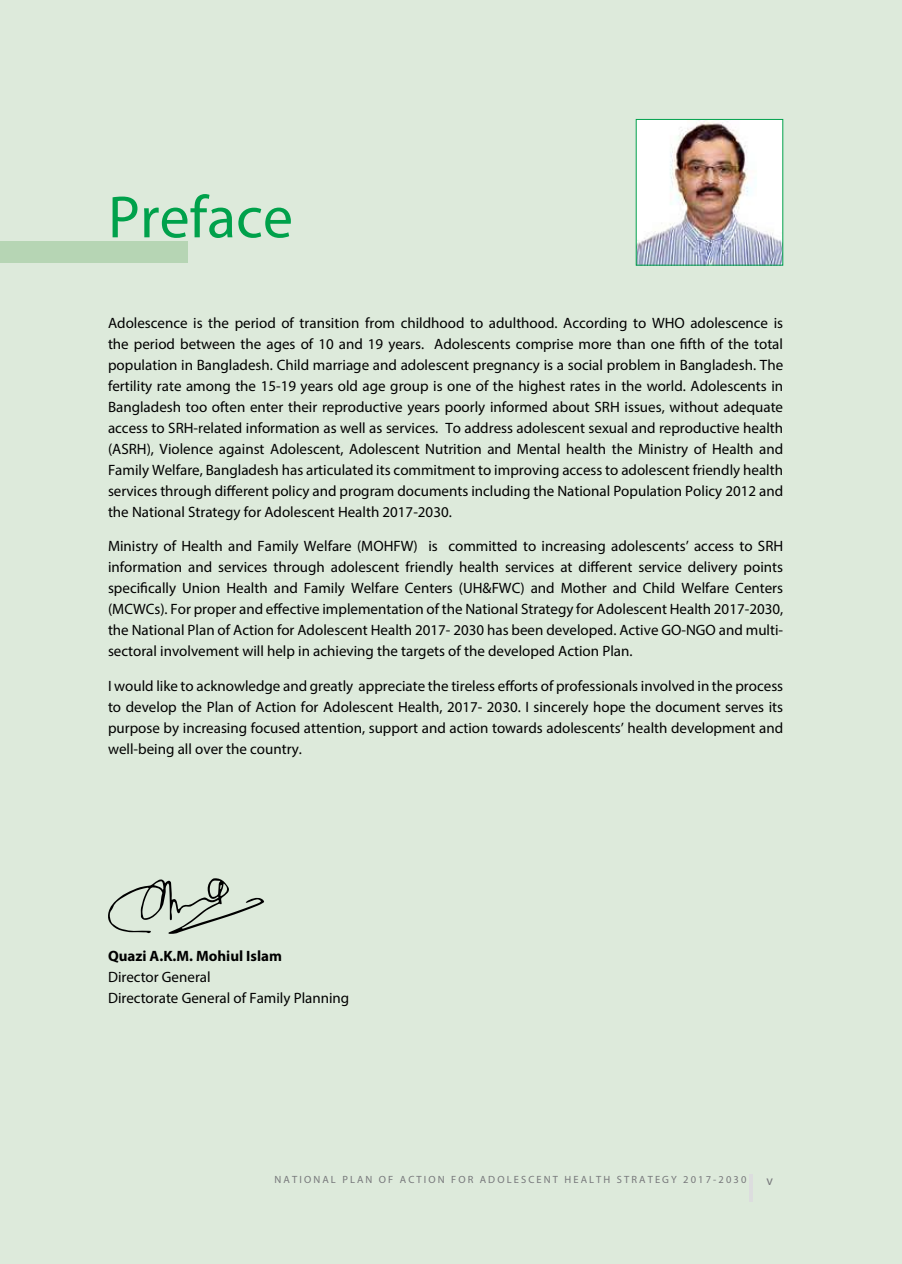
<style>
.page{position:relative;width:902px;height:1264px;background:#ddeadb}
.page>*{position:absolute;margin:0;border:0;box-sizing:border-box;transform-origin:0 0}
.t1{font:60px "Myriad Pro";color:#00a14b}
.t2{font:15px/21px "Myriad Pro";color:#000;text-align:justify}
.t3{font:700 15px "Myriad Pro";color:#000}
.t4{font:13.5px "Myriad Pro";color:#77787b}
.t5{font:10.5px "Myriad Pro";letter-spacing:.2em;color:#77787b}
</style>
<div class="page">
<hr style="left:750px;top:1175px;width:3px;height:27px;background:#dcddde">
<div style="left:0;top:241px;width:187px;height:21px;background:#b6d5b4"></div>
<img style="left:638px;top:121px;width:143px;height:142px">
<div style="left:636px;top:119px;width:147px;height:146px;border:1px solid #00a14b"></div>
<svg style="left:108px;top:878px;width:156px;height:56px"></svg>
<h1 class="t1" style="left:108px;top:180px;width:186px">Preface</h1>
<p class="t2" style="left:108px;top:312px;width:677px">Adolescence is the period of transition from childhood to adulthood. According to WHO adolescence is the period between the ages of 10 and 19 years. Adolescents comprise more than one fifth of the total population in Bangladesh. Child marriage and adolescent pregnancy is a social problem in Bangladesh. The fertility rate among the 15-19 years old age group is one of the highest rates in the world. Adolescents in Bangladesh too often enter their reproductive years poorly informed about SRH issues, without adequate access to SRH-related information as well as services. To address adolescent sexual and reproductive health (ASRH), Violence against Adolescent, Adolescent Nutrition and Mental health the Ministry of Health and Family Welfare, Bangladesh has articulated its commitment to improving access to adolescent friendly health services through different policy and program documents including the National Population Policy 2012 and the National Strategy for Adolescent Health 2017-2030.</p>
<p class="t2" style="left:108px;top:535px;width:677px">Ministry of Health and Family Welfare (MOHFW) is committed to increasing adolescents’ access to SRH information and services through adolescent friendly health services at different service delivery points specifically Union Health and Family Welfare Centers (UH&amp;FWC) and Mother and Child Welfare Centers (MCWCs). For proper and effective implementation of the National Strategy for Adolescent Health 2017-2030, the National Plan of Action for Adolescent Health 2017- 2030 has been developed. Active GO-NGO and multi&shy;sectoral involvement will help in achieving the targets of the developed Action Plan.</p>
<p class="t2" style="left:108px;top:675px;width:677px">I would like to acknowledge and greatly appreciate the tireless efforts of professionals involved in the process to develop the Plan of Action for Adolescent Health, 2017- 2030. I sincerely hope the document serves its purpose by increasing focused attention, support and action towards adolescents’ health development and well-being all over the country.</p>
<p class="t3" style="left:108px;top:946px;width:175px">Quazi A.K.M. Mohiul Islam</p>
<p class="t2" style="left:108px;top:966px;width:243px">Director General<br>Directorate General of Family Planning</p>
<p class="t5" style="left:275px;top:1172px;width:473px">NATIONAL PLAN OF ACTION FOR ADOLESCENT HEALTH STRATEGY 2017-2030</p>
<p class="t4" style="left:766px;top:1172px;width:8px">v</p>
</div>
